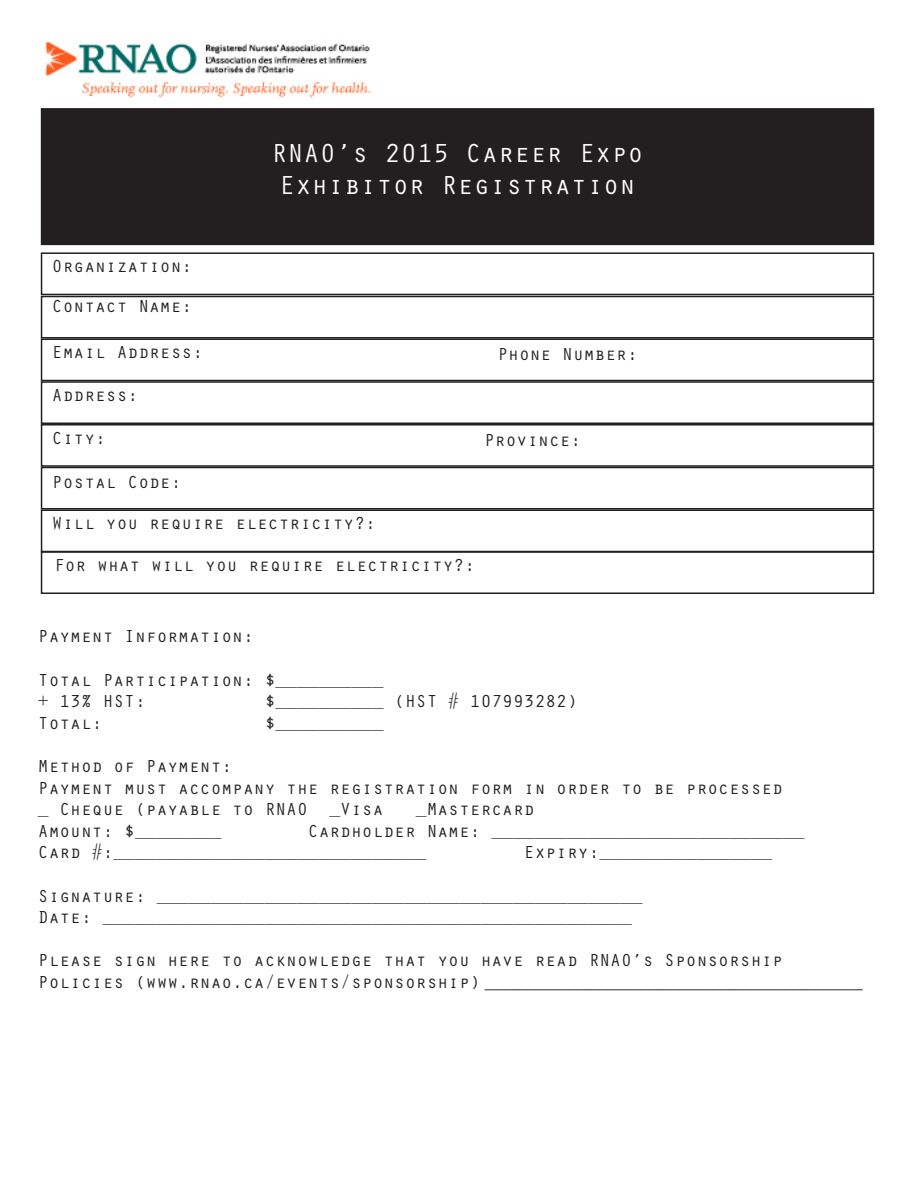
<style>
.page{position:relative;width:918px;height:1188px;background:#fff}
.page>*{position:absolute;margin:0;border:0;box-sizing:border-box;transform-origin:0 0}
.t1{font:27px "Orator Std";color:#fff}
.t2{font:18px "Orator Std";color:#231f20}
.t3{font:18px "Minion Pro";color:#231f20}
.s1{font-family:"Orator Std"}
</style>
<div class="page">
<div style="left:42px;top:110px;width:831px;height:134px;background:#231f20"></div>
<div style="left:41px;top:108px;width:833px;height:137px;border:3px solid #231f20"></div>
<div style="left:41px;top:252px;width:833px;height:43px;border:2px solid #231f20"></div>
<div style="left:41px;top:296px;width:833px;height:43px;border:2px solid #231f20"></div>
<div style="left:41px;top:339px;width:833px;height:42px;border:2px solid #231f20"></div>
<div style="left:41px;top:381px;width:833px;height:43px;border:2px solid #231f20"></div>
<div style="left:41px;top:424px;width:833px;height:43px;border:2px solid #231f20"></div>
<div style="left:41px;top:467px;width:833px;height:43px;border:2px solid #231f20"></div>
<div style="left:41px;top:510px;width:833px;height:42px;border:2px solid #231f20"></div>
<div style="left:41px;top:551px;width:833px;height:43px;border:2px solid #231f20"></div>
<img style="left:45px;top:42px;width:326px;height:56px">
<p class="t1" style="left:271px;top:133px;width:374px">RNAO’s 2015 Career Expo</p>
<p class="t1" style="left:279px;top:166px;width:358px">Exhibitor Registration</p>
<p class="t2" style="left:52px;top:253px;width:142px">Organization:</p>
<p class="t2" style="left:52px;top:293px;width:142px">Contact Name:</p>
<p class="t2" style="left:52px;top:340px;width:153px">Email Address:</p>
<p class="t2" style="left:497px;top:341px;width:142px">Phone Number:</p>
<p class="t2" style="left:52px;top:382px;width:88px">Address:</p>
<p class="t2" style="left:52px;top:425px;width:56px">City:</p>
<p class="t2" style="left:52px;top:469px;width:131px">Postal Code:</p>
<p class="t2" style="left:52px;top:510px;width:326px">Will you require electricity?:</p>
<p class="t2" style="left:54px;top:552px;width:423px">For what will you require electricity?:</p>
<p class="t2" style="left:484px;top:427px;width:99px">Province:</p>
<p class="t2" style="left:38px;top:624px;width:218px">Payment Information:</p>
<p class="t2" style="left:38px;top:667px;width:347px">Total Participation: $__________</p>
<p class="t2" style="left:38px;top:688px;width:109px">+ 13% HST:</p>
<p class="t2" style="left:265px;top:688px;width:315px">$__________ (HST # 107993282)</p>
<p class="t2" style="left:38px;top:710px;width:66px">Total:</p>
<p class="t2" style="left:265px;top:710px;width:120px">$__________</p>
<p class="t2" style="left:38px;top:753px;width:196px">Method of Payment:</p>
<p class="t2" style="left:38px;top:775px;width:747px">Payment must accompany the registration form in order to be processed</p>
<p class="t2" style="left:38px;top:796px;width:347px">_ Cheque (payable to RNAO _Visa</p>
<p class="t2" style="left:416px;top:796px;width:120px">_Mastercard</p>
<p class="t2" style="left:38px;top:818px;width:185px">Amount: $________</p>
<p class="t2" style="left:308px;top:818px;width:498px">Cardholder Name: _____________________________</p>
<p class="t2" style="left:38px;top:840px;width:390px">Card #:_____________________________</p>
<p class="t2" style="left:524px;top:840px;width:250px">Expiry:________________</p>
<p class="t2" style="left:38px;top:883px;width:606px">Signature: _____________________________________________</p>
<p class="t2" style="left:38px;top:904px;width:596px">Date: _________________________________________________</p>
<p class="t2" style="left:38px;top:948px;width:747px">Please sign here to acknowledge that you have read RNAO’s Sponsorship</p>
<p class="t3" style="left:38px;top:970px;width:826px"><span class="s1">Policies (www.rnao.ca/events/sponsorship)</span> __________________________________________</p>
</div>
